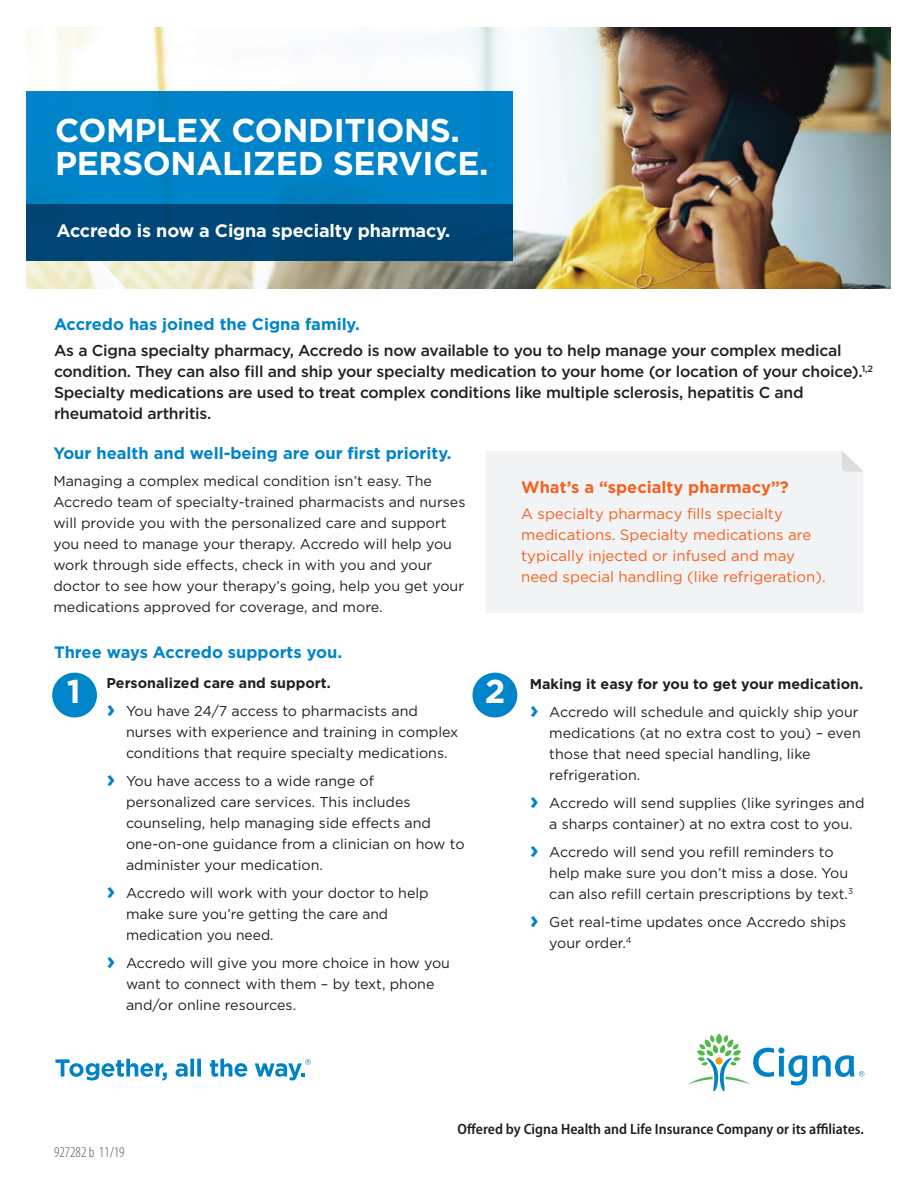
<style>
.page{position:relative;width:918px;height:1188px;background:#fff}
.page>*{position:absolute;margin:0;border:0;box-sizing:border-box;transform-origin:0 0}
.Headline_2_bars_phot{font:700 33px/33px "Gotham";letter-spacing:-.01em;color:#fff}
.Legal_copy_Cat{font:700 33px "Gotham";color:#fff}
.Headline_2_bars_phot-2{font:700 18px "Gotham";letter-spacing:-.01em;color:#fff}
.Body_copy__book_9_5{font:700 16.5px "Gotham";color:#0084ca}
.Body_copy__book_9_5-2{font:700 16.5px "Gotham";color:#f26221}
.Body_copy__book_9_5-3{font:500 15.75px/21px "Gotham";letter-spacing:-.015em;color:#231f20}
.Body_copy__book_9_5-4{font:15px/21px "Gotham";color:#f26221}
.Offered_by_legal{font:600 semi-condensed 15px "Myriad Pro";color:#231f20}
.Legal_copy_Cat-2{font:300 condensed 15px "Myriad Pro";color:#57585a}
.Body_copy__book_9_5-5{font:14.25px/21px "Gotham";color:#231f20}
.Body_copy__book_9_5-6{font:700 14.25px "Gotham";color:#231f20}
.s1{font-weight:700;font-size:24px;color:#0084ca}
</style>
<div class="page">
<img style="left:26px;top:27px;width:865px;height:261px">
<div style="left:27px;top:91px;width:486px;height:113px;background:#0084ca"></div>
<div style="left:27px;top:204px;width:486px;height:57px;background:#004779"></div>
<div style="left:486px;top:451px;width:377px;height:162px;background:#f2f3f4"></div>
<svg style="left:842px;top:451px;width:21px;height:20px"></svg>
<div style="left:473px;top:673px;width:44px;height:44px;background:#0084ca;border-radius:50%"></div>
<div style="left:52px;top:673px;width:45px;height:44px;background:#0084ca;border-radius:50%"></div>
<svg style="left:55px;top:1059px;width:112px;height:21px"></svg>
<svg style="left:176px;top:1059px;width:25px;height:18px"></svg>
<svg style="left:210px;top:1059px;width:37px;height:18px"></svg>
<svg style="left:255px;top:1059px;width:56px;height:21px"></svg>
<svg style="left:688px;top:1034px;width:176px;height:57px"></svg>
<p class="Headline_2_bars_phot" style="left:55px;top:113px;width:435px">COMPLEX CONDITIONS.<br>PERSONALIZED SERVICE.</p>
<p class="Headline_2_bars_phot-2" style="left:57px;top:221px;width:395px">Accredo is now a Cigna specialty pharmacy.</p>
<p class="Body_copy__book_9_5" style="left:54px;top:315px;width:307px">Accredo has joined the Cigna family.</p>
<p class="Body_copy__book_9_5-3" style="left:54px;top:339px;width:821px">As a Cigna specialty pharmacy, Accredo is now available to you to help manage your complex medical condition. They can also fill and ship your specialty medication to your home (or location of your choice).<sup>1,2<br></sup>Specialty medications are used to treat complex conditions like multiple sclerosis, hepatitis C and rheumatoid arthritis.</p>
<p class="Body_copy__book_9_5" style="left:53px;top:444px;width:400px">Your health and well-being are our first priority.</p>
<p class="Body_copy__book_9_5-5" style="left:53px;top:470px;width:414px">Managing a complex medical condition isn’t easy. The Accredo team of specialty-trained pharmacists and nurses will provide you with the personalized care and support you need to manage your therapy. Accredo will help you work through side effects, check in with you and your doctor to see how your therapy’s going, help you get your medications approved for coverage, and more.</p>
<p class="Body_copy__book_9_5" style="left:54px;top:643px;width:290px">Three ways Accredo supports you.</p>
<p class="Body_copy__book_9_5-6" style="left:106px;top:675px;width:226px">Personalized care and support.</p>
<p class="Body_copy__book_9_5-5" style="left:126px;top:700px;width:334px;text-indent:-20px"><span class="s1">›</span> You have 24/7 access to pharmacists and nurses with experience and training in complex conditions that require specialty medications.</p>
<p class="Body_copy__book_9_5-5" style="left:126px;top:770px;width:340px;text-indent:-20px"><span class="s1">›</span> You have access to a wide range of personalized care services. This includes counseling, help managing side effects and one-on-one guidance from a clinician on how to administer your medication.</p>
<p class="Body_copy__book_9_5-5" style="left:126px;top:882px;width:304px;text-indent:-20px"><span class="s1">›</span> Accredo will work with your doctor to help make sure you’re getting the care and medication you need.</p>
<p class="Body_copy__book_9_5-5" style="left:126px;top:952px;width:326px;text-indent:-20px"><span class="s1">›</span> Accredo will give you more choice in how you want to connect with them – by text, phone and/or online resources.</p>
<p class="Body_copy__book_9_5-2" style="left:521px;top:478px;width:269px">What’s a “specialty pharmacy”?</p>
<p class="Body_copy__book_9_5-4" style="left:521px;top:503px;width:306px">A specialty pharmacy fills specialty medications. Specialty medications are typically injected or infused and may need special handling (like refrigeration).</p>
<p class="Body_copy__book_9_5-6" style="left:530px;top:675px;width:335px">Making it easy for you to get your medication.</p>
<p class="Body_copy__book_9_5-5" style="left:549px;top:701px;width:313px;text-indent:-20px"><span class="s1">›</span> Accredo will schedule and quickly ship your medications (at no extra cost to you) – even those that need special handling, like refrigeration.</p>
<p class="Body_copy__book_9_5-5" style="left:530px;top:792px;width:336px;text-align:center"><span class="s1">›</span> Accredo will send supplies (like syringes and a sharps container) at no extra cost to you.</p>
<p class="Body_copy__book_9_5-5" style="left:549px;top:841px;width:305px;text-indent:-20px"><span class="s1">›</span> Accredo will send you refill reminders to help make sure you don’t miss a dose. You can also refill certain prescriptions by text.<sup>3</sup></p>
<p class="Body_copy__book_9_5-5" style="left:549px;top:911px;width:298px;text-indent:-20px"><span class="s1">›</span> Get real-time updates once Accredo ships your order.<sup>4</sup></p>
<p class="Legal_copy_Cat" style="left:67px;top:673px;width:15px">1</p>
<p class="Legal_copy_Cat" style="left:485px;top:673px;width:22px">2</p>
<p class="Legal_copy_Cat-2" style="left:54px;top:1144px;width:72px">927282 b 11/19</p>
<p class="Offered_by_legal" style="left:458px;top:1120px;width:408px">Offered by Cigna Health and Life Insurance Company or its affiliates.</p>
</div>
